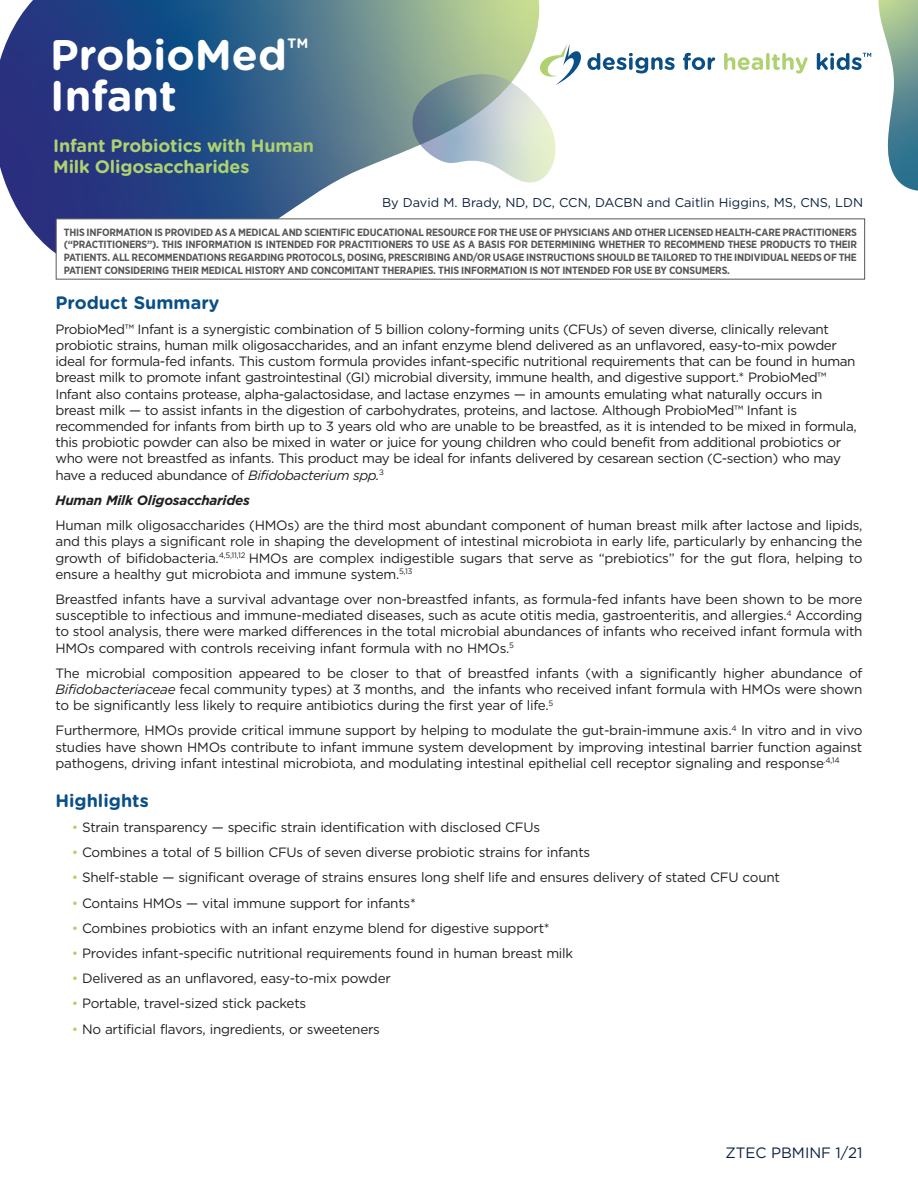
<style>
.page{position:relative;width:918px;height:1188px;background:#fff}
.page>*{position:absolute;margin:0;border:0;box-sizing:border-box;transform-origin:0 0}
.t1{font:700 42.75px/40.2px "Gotham Rounded";color:#fff}
.t2{font:700 18px/21px "Gotham Rounded";letter-spacing:-.01em;color:#afd16f}
.t3{font:700 18px "Gotham Rounded";color:#094f88}
.t4{font:15px "Gotham";color:#0b213f}
.t5{font:13.5px/16.2px "Gotham";letter-spacing:-.03em;color:#231f20;text-align:justify}
.t6{font:italic 700 13.5px "Gotham";letter-spacing:-.02em;color:#231f20}
.t7{font:12.75px "Gotham";color:#0b213f}
.t8{font:700 10.5px/12.6px "Gotham Narrow";letter-spacing:-.02em;color:#57585a;text-align:justify}
.s1{font-style:italic}
.s2{color:#afd16f}
</style>
<div class="page">
<svg style="left:0;top:0;width:540px;height:280px;background:#4b6991"></svg>
<svg style="left:878px;top:0;width:40px;height:191px"></svg>
<svg style="left:410px;top:39px;width:265px;height:145px"></svg>
<svg style="left:683px;top:53px;width:32px;height:17px"></svg>
<svg style="left:724px;top:53px;width:39px;height:17px"></svg>
<svg style="left:766px;top:53px;width:4px;height:17px"></svg>
<svg style="left:772px;top:53px;width:36px;height:20px"></svg>
<svg style="left:817px;top:53px;width:54px;height:17px"></svg>
<div style="left:56px;top:219px;width:809px;height:61px;background:#fff;border:1px solid #57585a"></div>
<div style="left:374px;top:188px;width:498px;height:31px;background:#fff"></div>
<h1 class="t1" style="left:50px;top:33px;width:260px">ProbioMed<sup>™<br></sup>Infant</h1>
<h2 class="t2" style="left:53px;top:134px;width:262px">Infant Probiotics with Human<br>Milk Oligosaccharides</h2>
<p class="t7" style="left:382px;top:194px;width:483px">By David M. Brady, ND, DC, CCN, DACBN and Caitlin Higgins, MS, CNS, LDN</p>
<p class="t8" style="left:64px;top:226px;width:795px">THIS INFORMATION IS PROVIDED AS A MEDICAL AND SCIENTIFIC EDUCATIONAL RESOURCE FOR THE USE OF PHYSICIANS AND OTHER LICENSED HEALTH-CARE PRACTITIONERS (“PRACTITIONERS”). THIS INFORMATION IS INTENDED FOR PRACTITIONERS TO USE AS A BASIS FOR DETERMINING WHETHER TO RECOMMEND THESE PRODUCTS TO THEIR PATIENTS. ALL RECOMMENDATIONS REGARDING PROTOCOLS, DOSING, PRESCRIBING AND/OR USAGE INSTRUCTIONS SHOULD BE TAILORED TO THE INDIVIDUAL NEEDS OF THE PATIENT CONSIDERING THEIR MEDICAL HISTORY AND CONCOMITANT THERAPIES. THIS INFORMATION IS NOT INTENDED FOR USE BY CONSUMERS.</p>
<h2 class="t3" style="left:56px;top:289px;width:165px">Product Summary</h2>
<p class="t5" style="left:56px;top:321px;width:803px;text-align:left">ProbioMed™ Infant is a synergistic combination of 5 billion colony-forming units (CFUs) of seven diverse, clinically relevant probiotic strains, human milk oligosaccharides, and an infant enzyme blend delivered as an unflavored, easy-to-mix powder ideal for formula-fed infants. This custom formula provides infant-specific nutritional requirements that can be found in human breast milk to promote infant gastrointestinal (GI) microbial diversity, immune health, and digestive support.* ProbioMed™ Infant also contains protease, alpha-galactosidase, and lactase enzymes — in amounts emulating what naturally occurs in breast milk — to assist infants in the digestion of carbohydrates, proteins, and lactose. Although ProbioMed™ Infant is recommended for infants from birth up to 3 years old who are unable to be breastfed, as it is intended to be mixed in formula, this probiotic powder can also be mixed in water or juice for young children who could benefit from additional probiotics or who were not breastfed as infants. This product may be ideal for infants delivered by cesarean section (C-section) who may have a reduced abundance of <span class="s1">Bifidobacterium spp.</span><sup>3</sup></p>
<p class="t6" style="left:56px;top:491px;width:196px">Human Milk Oligosaccharides</p>
<p class="t5" style="left:55px;top:517px;width:809px">Human milk oligosaccharides (HMOs) are the third most abundant component of human breast milk after lactose and lipids, and this plays a significant role in shaping the development of intestinal microbiota in early life, particularly by enhancing the growth of bifidobacteria.<sup>4,5,11,12</sup> HMOs are complex indigestible sugars that serve as “prebiotics” for the gut flora, helping to ensure a healthy gut microbiota and immune system.<sup>5,13</sup></p>
<p class="t5" style="left:56px;top:591px;width:809px">Breastfed infants have a survival advantage over non-breastfed infants, as formula-fed infants have been shown to be more susceptible to infectious and immune-mediated diseases, such as acute otitis media, gastroenteritis, and allergies.<sup>4</sup> According to stool analysis, there were marked differences in the total microbial abundances of infants who received infant formula with HMOs compared with controls receiving infant formula with no HMOs.<sup>5</sup></p>
<p class="t5" style="left:56px;top:665px;width:809px">The microbial composition appeared to be closer to that of breastfed infants (with a significantly higher abundance of <span class="s1">Bifidobacteriaceae</span> fecal community types) at 3 months, and the infants who received infant formula with HMOs were shown to be significantly less likely to require antibiotics during the first year of life.<sup>5</sup></p>
<p class="t5" style="left:55px;top:722px;width:809px">Furthermore, HMOs provide critical immune support by helping to modulate the gut-brain-immune axis.<sup>4</sup> In vitro and in vivo studies have shown HMOs contribute to infant immune system development by improving intestinal barrier function against pathogens, driving infant intestinal microbiota, and modulating intestinal epithelial cell receptor signaling and response<sup>.4,14</sup></p>
<h2 class="t3" style="left:56px;top:787px;width:95px">Highlights</h2>
<p class="t5" style="left:72px;top:819px;width:470px"><span class="s2">•</span> Strain transparency — specific strain identification with disclosed CFUs</p>
<p class="t5" style="left:72px;top:844px;width:520px"><span class="s2">•</span> Combines a total of 5 billion CFUs of seven diverse probiotic strains for infants</p>
<p class="t5" style="left:72px;top:869px;width:710px"><span class="s2">•</span> Shelf-stable — significant overage of strains ensures long shelf life and ensures delivery of stated CFU count</p>
<p class="t5" style="left:72px;top:894px;width:346px"><span class="s2">•</span> Contains HMOs — vital immune support for infants*</p>
<p class="t5" style="left:72px;top:920px;width:479px"><span class="s2">•</span> Combines probiotics with an infant enzyme blend for digestive support*</p>
<p class="t5" style="left:72px;top:945px;width:503px"><span class="s2">•</span> Provides infant-specific nutritional requirements found in human breast milk</p>
<p class="t5" style="left:72px;top:970px;width:321px"><span class="s2">•</span> Delivered as an unflavored, easy-to-mix powder</p>
<p class="t5" style="left:72px;top:995px;width:236px"><span class="s2">•</span> Portable, travel-sized stick packets</p>
<p class="t5" style="left:72px;top:1020px;width:310px"><span class="s2">•</span> No artificial flavors, ingredients, or sweeteners</p>
<p class="t4" style="left:725px;top:1143px;width:139px">ZTEC PBMINF 1/21</p>
</div>
